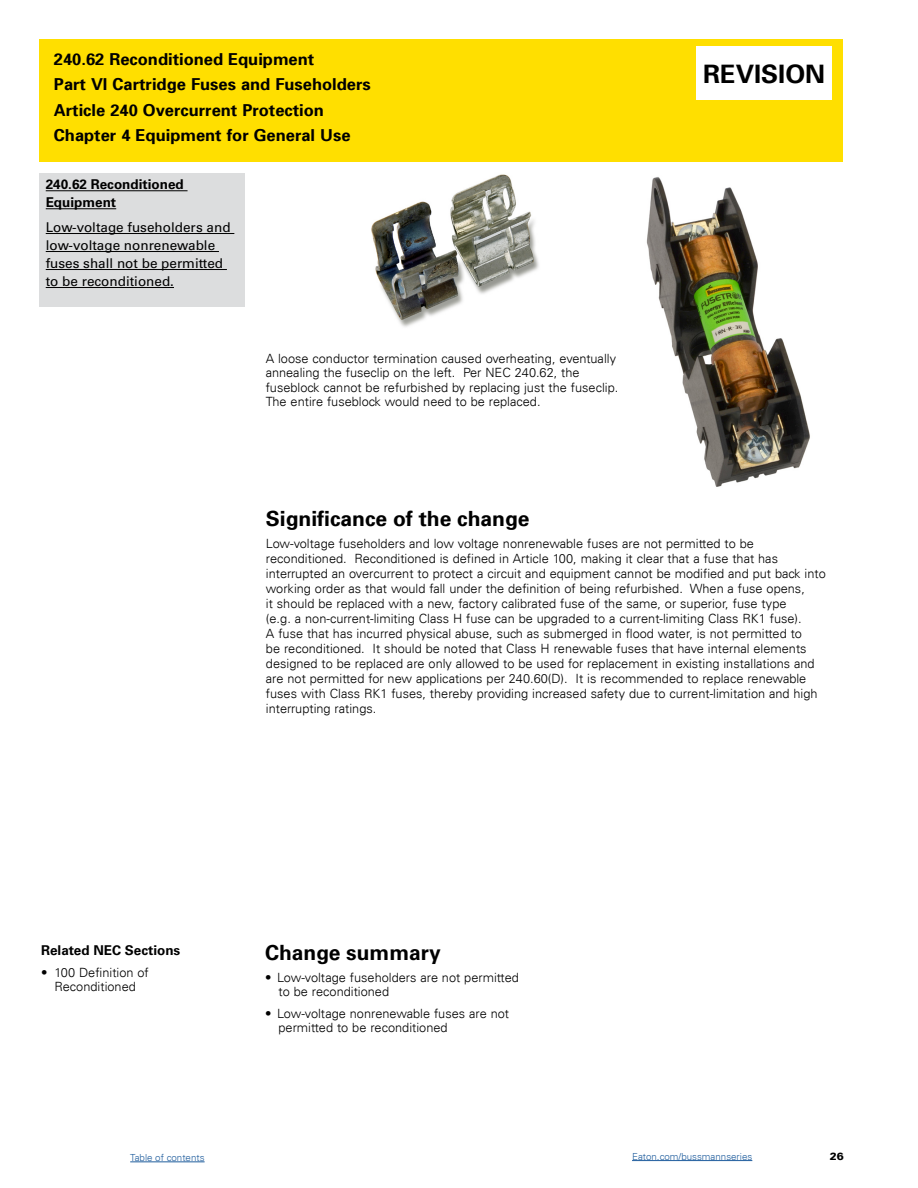
<style>
.page{position:relative;width:918px;height:1188px;background:#fff}
.page>*{position:absolute;margin:0;border:0;box-sizing:border-box;transform-origin:0 0}
.t1{font:700 25.5px "Univers 65";color:#000}
.t2{font:700 21px "Univers 65";color:#000}
.t3{font:700 21px "Univers LT Std";color:#000}
.t4{font:700 16.5px/25.5px "Univers 65";color:#000}
.t5{font:13.5px/18px "Univers LT Std";color:#000}
.t6{font:700 13.5px/18px "Univers LT Std";color:#000}
.t7{font:300 12.75px/15px "Univers LT";color:#000}
.t8{font:900 10.5px "Univers 75";color:#000}
.t9{font:300 9.75px "Univers LT";color:#215e9e}
</style>
<div class="page">
<div style="left:39px;top:39px;width:804px;height:123px;background:#ffdf00"></div>
<div style="left:39px;top:173px;width:205px;height:134px;background:#dcddde"></div>
<hr style="left:46px;top:190px;width:142px;height:1px;background:#000">
<hr style="left:46px;top:208px;width:70px;height:1px;background:#000">
<hr style="left:46px;top:233px;width:188px;height:1px;background:#000">
<hr style="left:46px;top:251px;width:173px;height:1px;background:#000">
<hr style="left:46px;top:269px;width:181px;height:1px;background:#000">
<hr style="left:46px;top:287px;width:128px;height:1px;background:#000">
<div style="left:697px;top:46px;width:135px;height:54px;background:#fff"></div>
<img style="left:371px;top:174px;width:168px;height:153px">
<img style="left:646px;top:177px;width:164px;height:310px">
<hr style="left:632px;top:1160px;width:120px;height:1px;background:#215e9e">
<hr style="left:130px;top:1162px;width:75px;height:1px;background:#215e9e">
<p class="t4" style="left:54px;top:45px;width:318px">240.62 Reconditioned Equipment<br>Part VI Cartridge Fuses and Fuseholders Article 240 Overcurrent Protection Chapter 4 Equipment for General Use</p>
<p class="t6" style="left:46px;top:176px;width:140px">240.62 Reconditioned<br>Equipment</p>
<p class="t5" style="left:46px;top:218px;width:186px">Low-voltage fuseholders and low-voltage nonrenewable fuses shall not be permitted to be reconditioned.</p>
<p class="t7" style="left:266px;top:352px;width:354px;line-height:14.2px">A loose conductor termination caused overheating, eventually annealing the fuseclip on the left. Per NEC 240.62, the fuseblock cannot be refurbished by replacing just the fuseclip.<br>The entire fuseblock would need to be replaced.</p>
<h1 class="t1" style="left:703px;top:57px;width:123px">REVISION</h1>
<h2 class="t2" style="left:266px;top:505px;width:265px">Significance of the change</h2>
<p class="t7" style="left:266px;top:536px;width:561px">Low-voltage fuseholders and low voltage nonrenewable fuses are not permitted to be reconditioned. Reconditioned is defined in Article 100, making it clear that a fuse that has interrupted an overcurrent to protect a circuit and equipment cannot be modified and put back into working order as that would fall under the definition of being refurbished. When a fuse opens,<br>it should be replaced with a new, factory calibrated fuse of the same, or superior, fuse type<br>(e.g. a non-current-limiting Class H fuse can be upgraded to a current-limiting Class RK1 fuse).<br>A fuse that has incurred physical abuse, such as submerged in flood water, is not permitted to<br>be reconditioned. It should be noted that Class H renewable fuses that have internal elements designed to be replaced are only allowed to be used for replacement in existing installations and are not permitted for new applications per 240.60(D). It is recommended to replace renewable fuses with Class RK1 fuses, thereby providing increased safety due to current-limitation and high interrupting ratings.</p>
<p class="t6" style="left:41px;top:941px;width:141px">Related NEC Sections</p>
<p class="t7" style="left:41px;top:965px;width:109px;line-height:14.2px;text-align:center">• 100 Definition of<br>Reconditioned</p>
<h2 class="t3" style="left:265px;top:941px;width:177px">Change summary</h2>
<p class="t7" style="left:279px;top:970px;width:242px;line-height:14.2px;text-indent:-14px">• Low-voltage fuseholders are not permitted to be reconditioned</p>
<p class="t7" style="left:279px;top:1006px;width:232px;line-height:14.2px;text-indent:-14px">• Low-voltage nonrenewable fuses are not permitted to be reconditioned</p>
<p class="t9" style="left:130px;top:1152px;width:76px">Table of contents</p>
<p class="t9" style="left:632px;top:1150px;width:122px">Eaton.com/bussmannseries</p>
<p class="t8" style="left:830px;top:1149px;width:16px">26</p>
</div>
